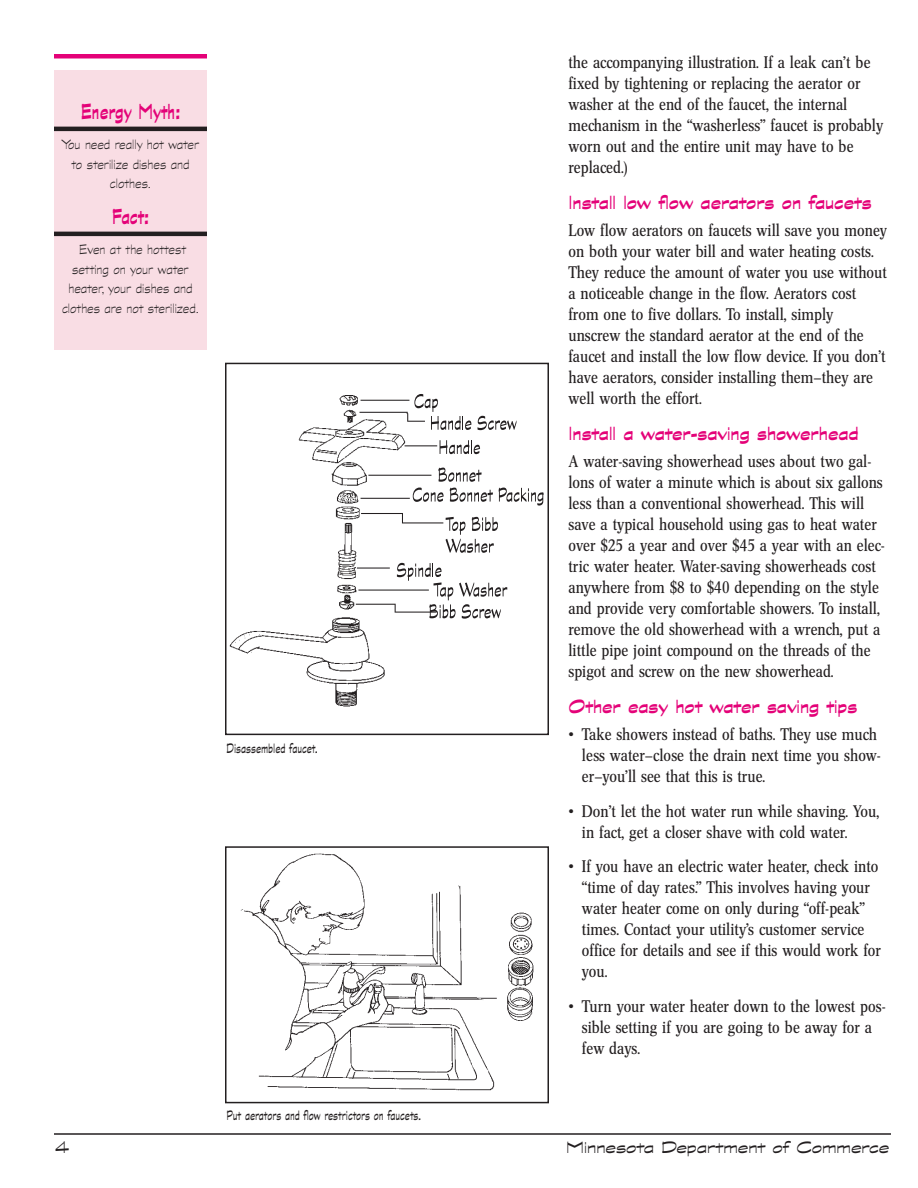
<style>
.page{position:relative;width:918px;height:1188px;background:#fff}
.page>*{position:absolute;margin:0;border:0;box-sizing:border-box;transform-origin:0 0}
.t1{font:24px "Graphite MM 512 310";color:#e40278}
.t2{font:21px "Graphite MM 512 523";color:#e40278}
.t3{font:18px "Graphite MM 374 736";color:#231f20}
.t4{font:16.5px/21px "Concorde Nova";color:#231f20}
.t5{font:15px/19.5px "Graphite MM 237 523";color:#231f20;text-align:center}
.t6{font:15px "Graphite MM 374 310";color:#231f20}
</style>
<div class="page">
<div style="left:54px;top:70px;width:153px;height:280px;background:#f9dde4"></div>
<hr style="left:54px;top:127px;width:153px;height:4px;background:#231f20">
<hr style="left:54px;top:232px;width:153px;height:4px;background:#231f20">
<hr style="left:54px;top:54px;width:153px;height:4px;background:#e40278">
<hr style="left:54px;top:1133px;width:837px;height:2px;background:#231f20">
<img style="left:230px;top:396px;width:292px;height:310px">
<div style="left:437px;top:441px;width:84px;height:19px;background:#fff"></div>
<svg style="left:440px;top:440px;width:40px;height:14px"></svg>
<svg style="left:413px;top:488px;width:31px;height:14px"></svg>
<svg style="left:450px;top:488px;width:43px;height:14px"></svg>
<svg style="left:499px;top:488px;width:45px;height:18px"></svg>
<svg style="left:446px;top:517px;width:52px;height:36px"></svg>
<div style="left:425px;top:414px;width:106px;height:20px;background:#fff"></div>
<svg style="left:409px;top:394px;width:122px;height:36px"></svg>
<div style="left:390px;top:556px;width:117px;height:26px;background:#fff"></div>
<svg style="left:397px;top:563px;width:110px;height:56px"></svg>
<div style="left:431px;top:462px;width:79px;height:22px;background:#fff"></div>
<svg style="left:438px;top:468px;width:44px;height:14px"></svg>
<div style="left:225px;top:363px;width:324px;height:372px;border:2px solid #231f20"></div>
<div style="left:225px;top:846px;width:324px;height:257px;border:2px solid #231f20"></div>
<img style="left:240px;top:848px;width:297px;height:243px">
<p class="t1" style="left:81px;top:97px;width:101px">Energy Myth:</p>
<p class="t5" style="left:62px;top:136px;width:139px">You need really hot water to sterilize dishes and clothes.</p>
<p class="t1" style="left:112px;top:202px;width:39px">Fact:</p>
<p class="t5" style="left:62px;top:241px;width:139px">Even at the hottest setting on your water heater, your dishes and clothes are not sterilized.</p>
<p class="t6" style="left:226px;top:742px;width:93px">Disassembled faucet.</p>
<p class="t6" style="left:226px;top:1110px;width:196px">Put aerators and flow restrictors on faucets.</p>
<p class="t4" style="left:568px;top:53px;width:316px">the accompanying illustration. If a leak can’t be fixed by tightening or replacing the aerator or washer at the end of the faucet, the internal mechanism in the “washerless” faucet is probably worn out and the entire unit may have to be replaced.)</p>
<h2 class="t2" style="left:568px;top:190px;width:305px">Install low flow aerators on faucets</h2>
<p class="t4" style="left:568px;top:221px;width:320px">Low flow aerators on faucets will save you money on both your water bill and water heating costs.<br>They reduce the amount of water you use without a noticeable change in the flow. Aerators cost from one to five dollars. To install, simply unscrew the standard aerator at the end of the faucet and install the low flow device. If you don’t have aerators, consider installing them—they are well worth the effort.</p>
<h2 class="t2" style="left:568px;top:421px;width:291px">Install a water-saving showerhead</h2>
<p class="t4" style="left:568px;top:452px;width:318px">A water-saving showerhead uses about two gal&shy;lons of water a minute which is about six gallons less than a conventional showerhead. This will save a typical household using gas to heat water over $25 a year and over $45 a year with an elec&shy;tric water heater. Water-saving showerheads cost anywhere from $8 to $40 depending on the style and provide very comfortable showers. To install, remove the old showerhead with a wrench, put a little pipe joint compound on the threads of the spigot and screw on the new showerhead.</p>
<h2 class="t2" style="left:568px;top:694px;width:290px">Other easy hot water saving tips</h2>
<p class="t4" style="left:582px;top:725px;width:301px;text-indent:-13px">• Take showers instead of baths. They use much less water—close the drain next time you show&shy;er—you’ll see that this is true.</p>
<p class="t4" style="left:582px;top:802px;width:299px;text-indent:-13px">• Don’t let the hot water run while shaving. You, in fact, get a closer shave with cold water.</p>
<p class="t4" style="left:582px;top:857px;width:300px;text-indent:-13px">• If you have an electric water heater, check into “time of day rates.” This involves having your water heater come on only during “off-peak” times. Contact your utility’s customer service office for details and see if this would work for you.</p>
<p class="t4" style="left:582px;top:997px;width:305px;text-indent:-13px">• Turn your water heater down to the lowest pos&shy;sible setting if you are going to be away for a few days.</p>
<p class="t3" style="left:56px;top:1140px;width:15px">4</p>
<p class="t3" style="left:566px;top:1140px;width:325px">Minnesota Department of Commerce</p>
</div>
